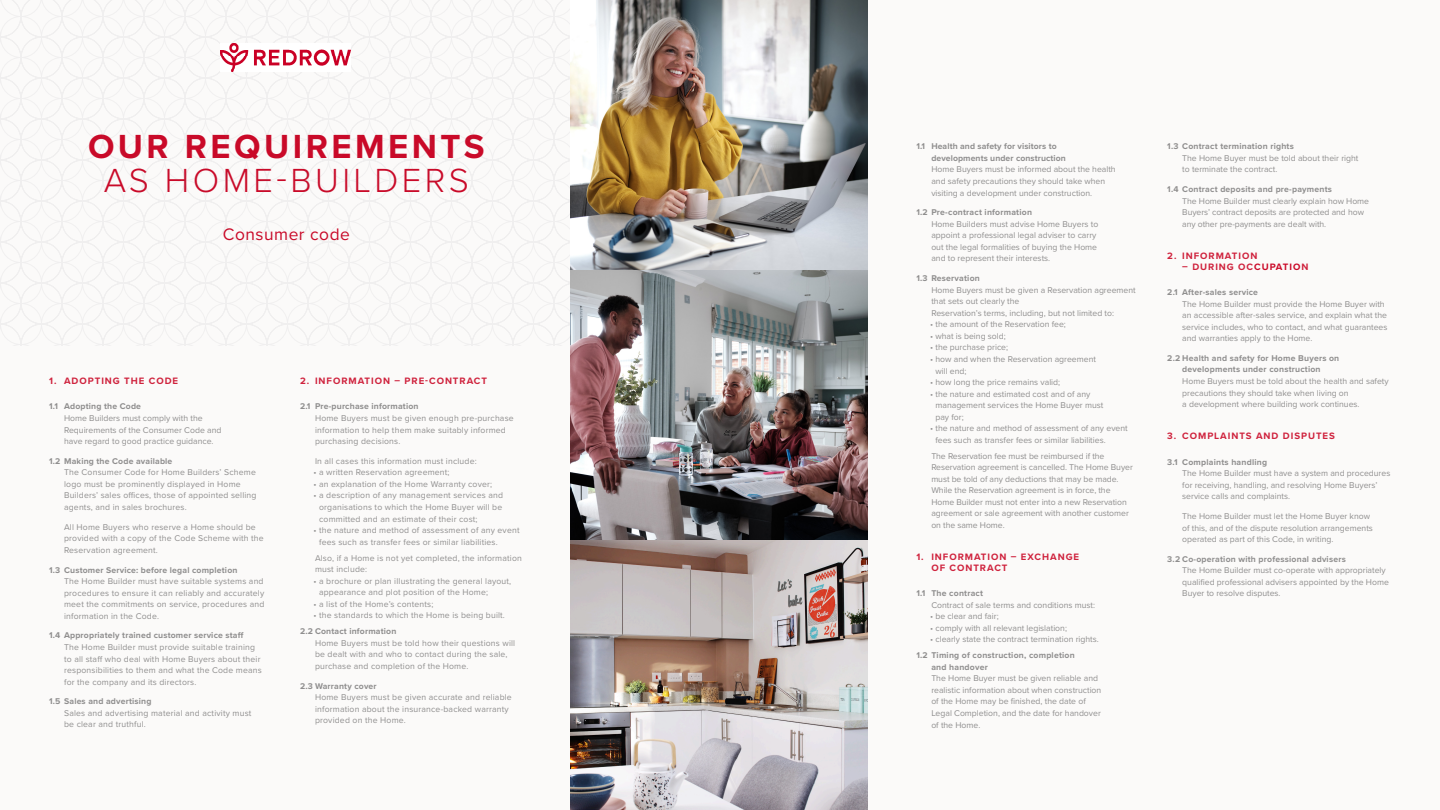
<style>
.page{position:relative;width:1440px;height:810px;background:#fff}
.page>*{position:absolute;margin:0;border:0;box-sizing:border-box;transform-origin:0 0}
.t1{font:700 34.65px/34.7px "Proxima Nova";letter-spacing:.1em;color:#ca0928;text-align:center}
.t2{font:17.33px "Proxima Nova";letter-spacing:.03em;color:#ca0928}
.t3{font:700 9.6px/10.6px "Proxima Nova";letter-spacing:.1em;color:#cf223d}
.Body_Copy__master_st{font:8.62px/11.6px "Proxima Nova";color:#8f8e8e}
.Body_Copy__master_st-2{font:8.62px/11.6px "Proxima Nova";letter-spacing:.02em;color:#8f8e8e}
.t4{font:700 8.62px/11.6px "Proxima Nova";letter-spacing:.025em;color:#8f8e8e}
.Body_Copy__small_par{font:8.62px/11.6px "Proxima Nova";color:#8f8e8e}
.Body_Copy__small_par-2{font:8.62px/11.6px "Proxima Nova";letter-spacing:.02em;color:#8f8e8e}
.s1{font-weight:300}
.s2{color:#ca0928}
</style>
<div class="page">
<div style="left:867px;top:0;width:573px;height:810px;background:#fbfaf9"></div>
<div style="left:0;top:0;width:573px;height:810px;background:#fbfaf9"></div>
<img style="left:570px;top:0;width:297px;height:270px">
<img style="left:570px;top:270px;width:297px;height:270px">
<img style="left:570px;top:540px;width:297px;height:270px">
<img style="left:221px;top:44px;width:130px;height:27px">
<p class="t1" style="left:88px;top:128px;width:398px">OUR REQUIREMENTS<br><span class="s1">AS HOME-BUILDERS</span></p>
<p class="t2" style="left:223px;top:221px;width:129px">Consumer code</p>
<p class="t3" style="left:49px;top:376px;width:131px">1. ADOPTING THE CODE</p>
<p class="t4" style="left:49px;top:401px;width:93px">1.1 Adopting the Code</p>
<p class="Body_Copy__master_st" style="left:64px;top:412px;width:159px">Home Builders must comply with the<br>Requirements of the Consumer Code and have regard to good practice guidance.</p>
<p class="t4" style="left:49px;top:455px;width:125px">1.2 Making the Code available</p>
<p class="Body_Copy__master_st-2" style="left:64px;top:466px;width:194px">The Consumer Code for Home Builders’ Scheme logo must be prominently displayed in Home Builders’ sales offices, those of appointed selling agents, and in sales brochures.</p>
<p class="Body_Copy__master_st-2" style="left:64px;top:521px;width:201px">All Home Buyers who reserve a Home should be provided with a copy of the Code Scheme with the<br>Reservation agreement.</p>
<p class="t4" style="left:49px;top:564px;width:190px">1.3 Customer Service: before legal completion</p>
<p class="Body_Copy__master_st" style="left:64px;top:575px;width:202px;text-align:justify">The Home Builder must have suitable systems and procedures to ensure it can reliably and accurately meet the commitments on service, procedures and information in the Code.</p>
<p class="t4" style="left:49px;top:630px;width:196px">1.4 Appropriately trained customer service staff</p>
<p class="Body_Copy__master_st-2" style="left:64px;top:641px;width:199px">The Home Builder must provide suitable training to all staff who deal with Home Buyers about their responsibilities to them and what the Code means for the company and its directors.</p>
<p class="t4" style="left:49px;top:696px;width:104px">1.5 Sales and advertising</p>
<p class="Body_Copy__master_st-2" style="left:64px;top:707px;width:189px">Sales and advertising material and activity must be clear and truthful.</p>
<p class="t3" style="left:300px;top:376px;width:189px">2. INFORMATION – PRE-CONTRACT</p>
<p class="t4" style="left:300px;top:401px;width:120px">2.1 Pre-purchase information</p>
<p class="Body_Copy__master_st-2" style="left:315px;top:412px;width:200px">Home Buyers must be given enough pre-purchase information to help them make suitably informed purchasing decisions.</p>
<p class="Body_Copy__small_par-2" style="left:315px;top:455px;width:163px">In all cases this information must include:</p>
<p class="Body_Copy__master_st-2" style="left:314px;top:466px;width:137px">• a written Reservation agreement;</p>
<p class="Body_Copy__master_st-2" style="left:314px;top:478px;width:180px">• an explanation of the Home Warranty cover;</p>
<p class="Body_Copy__master_st" style="left:319px;top:489px;width:185px;text-align:justify;text-indent:-5px">• a description of any management services and organisations to which the Home Buyer will be committed and an estimate of their cost;</p>
<p class="Body_Copy__master_st-2" style="left:319px;top:524px;width:202px;text-indent:-5px">• the nature and method of assessment of any event fees such as transfer fees or similar liabilities.</p>
<p class="Body_Copy__small_par-2" style="left:315px;top:552px;width:208px">Also, if a Home is not yet completed, the information must include:</p>
<p class="Body_Copy__master_st-2" style="left:319px;top:575px;width:194px;text-indent:-5px">• a brochure or plan illustrating the general layout, appearance and plot position of the Home;</p>
<p class="Body_Copy__master_st-2" style="left:314px;top:598px;width:121px">• a list of the Home’s contents;</p>
<p class="Body_Copy__master_st-2" style="left:314px;top:609px;width:193px">• the standards to which the Home is being built.</p>
<p class="t4" style="left:300px;top:625px;width:98px">2.2 Contact information</p>
<p class="Body_Copy__master_st-2" style="left:315px;top:637px;width:202px">Home Buyers must be told how their questions will be dealt with and who to contact during the sale, purchase and completion of the Home.</p>
<p class="t4" style="left:300px;top:680px;width:78px">2.3 Warranty cover</p>
<p class="Body_Copy__master_st-2" style="left:315px;top:691px;width:198px">Home Buyers must be given accurate and reliable information about the insurance-backed warranty provided on the Home.</p>
<p class="t4" style="left:931px;top:140px;width:136px;text-indent:-15px">1.1 Health and safety for visitors to developments under construction</p>
<p class="Body_Copy__master_st" style="left:931px;top:163px;width:186px">Home Buyers must be informed about the health and safety precautions they should take when visiting a development under construction.</p>
<p class="t4" style="left:916px;top:206px;width:117px">1.2 Pre-contract information</p>
<p class="Body_Copy__master_st" style="left:931px;top:218px;width:168px">Home Builders must advise Home Buyers to appoint a professional legal adviser to carry out the legal formalities of buying the Home and to represent their interests.</p>
<p class="t4" style="left:916px;top:272px;width:65px">1.3 Reservation</p>
<p class="Body_Copy__small_par" style="left:931px;top:284px;width:206px">Home Buyers must be given a Reservation agreement that sets out clearly the<br>Reservation’s terms, including, but not limited to:</p>
<p class="Body_Copy__master_st" style="left:930px;top:318px;width:137px">• the amount of the Reservation fee;</p>
<p class="Body_Copy__master_st" style="left:930px;top:330px;width:77px">• what is being sold;</p>
<p class="Body_Copy__master_st" style="left:930px;top:341px;width:80px">• the purchase price;</p>
<p class="Body_Copy__master_st" style="left:935px;top:353px;width:162px;text-indent:-5px">• how and when the Reservation agreement will end;</p>
<p class="Body_Copy__master_st" style="left:930px;top:376px;width:132px">• how long the price remains valid;</p>
<p class="Body_Copy__master_st" style="left:935px;top:388px;width:169px;text-indent:-5px">• the nature and estimated cost and of any management services the Home Buyer must pay for;</p>
<p class="Body_Copy__master_st" style="left:935px;top:422px;width:194px;text-indent:-5px">• the nature and method of assessment of any event fees such as transfer fees or similar liabilities.</p>
<p class="Body_Copy__master_st" style="left:931px;top:450px;width:203px">The Reservation fee must be reimbursed if the Reservation agreement is cancelled. The Home Buyer must be told of any deductions that may be made.<br>While the Reservation agreement is in force, the Home Builder must not enter into a new Reservation agreement or sale agreement with another customer on the same Home.</p>
<p class="t3" style="left:931px;top:552px;width:149px;text-indent:-15px">1. INFORMATION – EXCHANGE<br>OF CONTRACT</p>
<p class="t4" style="left:916px;top:587px;width:68px">1.1 The contract</p>
<p class="Body_Copy__small_par" style="left:931px;top:599px;width:165px">Contract of sale terms and conditions must:</p>
<p class="Body_Copy__master_st" style="left:930px;top:610px;width:70px">• be clear and fair;</p>
<p class="Body_Copy__master_st" style="left:930px;top:622px;width:139px">• comply with all relevant legislation;</p>
<p class="Body_Copy__master_st" style="left:930px;top:633px;width:170px">• clearly state the contract termination rights.</p>
<p class="t4" style="left:931px;top:649px;width:145px;text-indent:-15px">1.2 Timing of construction, completion and handover</p>
<p class="Body_Copy__master_st" style="left:931px;top:672px;width:172px">The Home Buyer must be given reliable and realistic information about when construction of the Home may be finished, the date of Legal Completion, and the date for handover of the Home.</p>
<p class="t4" style="left:1167px;top:140px;width:128px">1.3 Contract termination rights</p>
<p class="Body_Copy__master_st" style="left:1182px;top:152px;width:178px">The Home Buyer must be told about their right to terminate the contract.</p>
<p class="t4" style="left:1167px;top:183px;width:166px">1.4 Contract deposits and pre-payments</p>
<p class="Body_Copy__master_st" style="left:1182px;top:195px;width:188px">The Home Builder must clearly explain how Home<br>Buyers’ contract deposits are protected and how any other pre-payments are dealt with.</p>
<p class="t3" style="left:1167px;top:250px;width:92px">2. INFORMATION</p>
<p class="t3" style="left:1182px;top:261px;width:128px">– DURING OC<span class="s2">CUPATIO</span>N</p>
<p class="t4" style="left:1167px;top:286px;width:92px">2.1 After-sales service</p>
<p class="Body_Copy__master_st" style="left:1182px;top:297px;width:207px">The Home Builder must provide the Home Buyer with an accessible after-sales service, and explain what the service includes, who to contact, and what guarantees and warranties apply to the Home.</p>
<p class="t4" style="left:1167px;top:352px;width:174px;text-align:center">2.2 Health and safety for Home Buyers on developments under construction</p>
<p class="Body_Copy__master_st" style="left:1182px;top:375px;width:208px">Home Buyers must be told about the health and safety precautions they should take when living on<br>a development where building work continues.</p>
<p class="t3" style="left:1167px;top:431px;width:169px">3. COMPLAINTS AND DISPUTES</p>
<p class="t4" style="left:1167px;top:456px;width:101px">3.1 Complaints handling</p>
<p class="Body_Copy__master_st" style="left:1182px;top:467px;width:210px">The Home Builder must have a system and procedures for receiving, handling, and resolving Home Buyers’ service calls and complaints.</p>
<p class="Body_Copy__master_st" style="left:1182px;top:510px;width:192px">The Home Builder must let the Home Buyer know of this, and of the dispute resolution arrangements operated as part of this Code, in writing.</p>
<p class="t4" style="left:1167px;top:553px;width:180px">3.2 Co-operation with professional advisers</p>
<p class="Body_Copy__master_st" style="left:1182px;top:564px;width:208px">The Home Builder must co-operate with appropriately qualified professional advisers appointed by the Home<br>Buyer to resolve disputes.</p>
</div>
